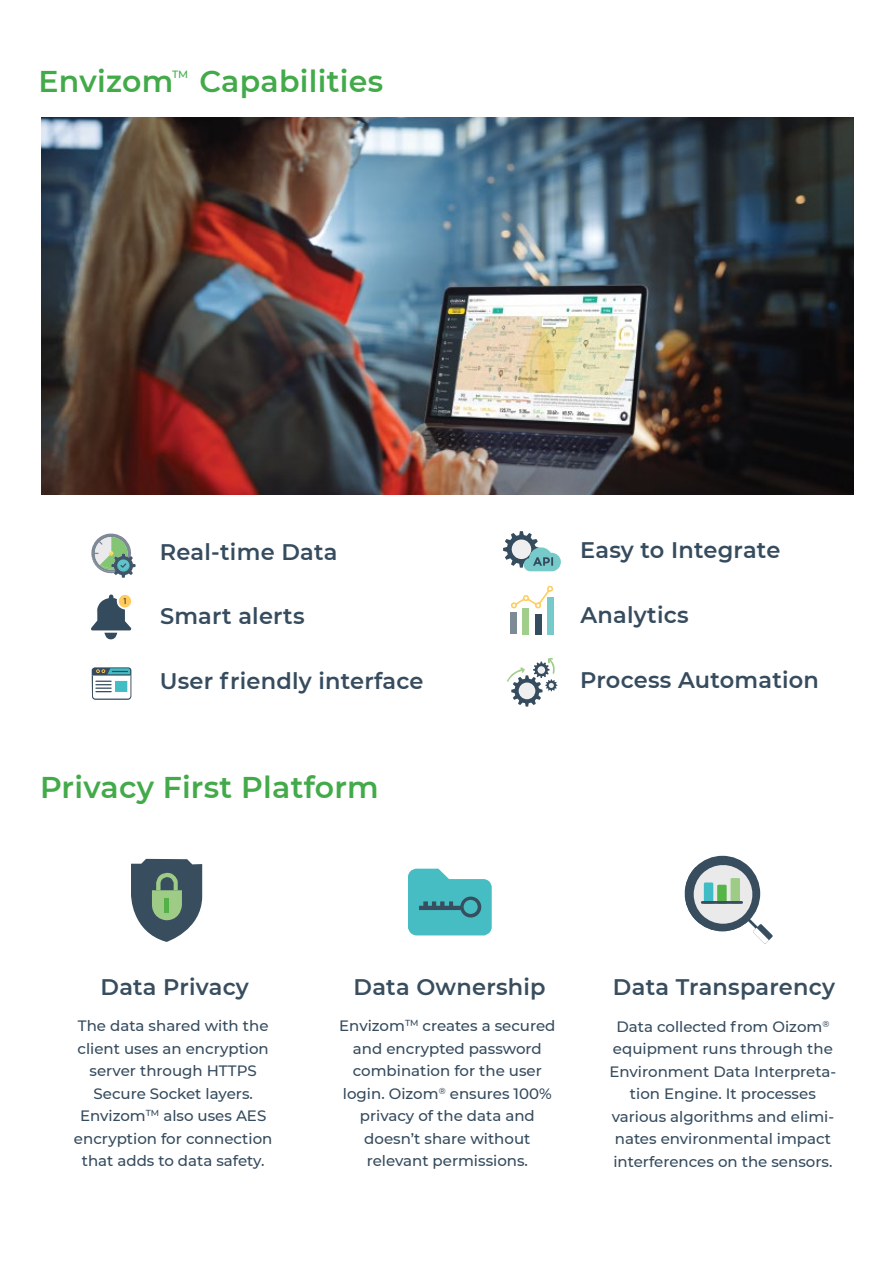
<style>
.page{position:relative;width:893px;height:1263px;background:#fff}
.page>*{position:absolute;margin:0;border:0;box-sizing:border-box;transform-origin:0 0}
.t1{font:600 30px "Montserrat";letter-spacing:.01em;color:#43aa4a}
.t2{font:600 22.5px "Montserrat";letter-spacing:.01em;color:#364c5e}
.t3{font:600 22.5px "Montserrat";letter-spacing:.01em;color:#384d5e}
.t4{font:500 15px/22.5px "Montserrat";color:#354b5e;text-align:center}
.t5{font:500 10.5px "Montserrat";color:#43aa4a}
.t6{font:9px "Myriad Pro";color:#231f20}
</style>
<div class="page">
<svg style="left:408px;top:869px;width:84px;height:66px;background:#58bec4"></svg>
<svg style="left:460px;top:896px;width:21px;height:21px"></svg>
<div style="left:464px;top:900px;width:14px;height:14px;background:#45bdc3;border-radius:50%"></div>
<svg style="left:131px;top:859px;width:71px;height:83px"></svg>
<hr style="left:165px;top:898px;width:4px;height:14px;background:#54b147">
<svg style="left:684px;top:856px;width:89px;height:88px"></svg>
<div style="left:704px;top:882px;width:9px;height:22px;background:#40bcc4"></div>
<div style="left:717px;top:885px;width:10px;height:19px;background:#56b547"></div>
<div style="left:730px;top:878px;width:10px;height:26px;background:#9ecc87"></div>
<hr style="left:701px;top:901px;width:42px;height:3px;background:#384d5e">
<img style="left:41px;top:118px;width:812px;height:376px">
<svg style="left:91px;top:594px;width:41px;height:45px"></svg>
<svg style="left:92px;top:667px;width:40px;height:33px"></svg>
<div style="left:115px;top:681px;width:12px;height:11px;background:#42bdc3"></div>
<svg style="left:91px;top:534px;width:45px;height:44px"></svg>
<svg style="left:511px;top:585px;width:42px;height:24px"></svg>
<div style="left:547px;top:597px;width:6px;height:37px;background:#76cbca"></div>
<div style="left:535px;top:614px;width:6px;height:20px;background:#354b5e"></div>
<div style="left:510px;top:612px;width:7px;height:22px;background:#7d8b97"></div>
<div style="left:523px;top:608px;width:6px;height:26px;background:#a1cf8b"></div>
<svg style="left:503px;top:531px;width:58px;height:40px"></svg>
<svg style="left:507px;top:658px;width:50px;height:48px"></svg>
<h1 class="t1" style="left:38px;top:60px;width:346px">Envizom Capabilities</h1>
<p class="t5" style="left:172px;top:67px;width:18px">TM</p>
<p class="t6" style="left:123px;top:595px;width:6px">1</p>
<h2 class="t2" style="left:160px;top:536px;width:179px">Real-time Data</h2>
<h2 class="t2" style="left:160px;top:600px;width:146px">Smart alerts</h2>
<h2 class="t2" style="left:160px;top:665px;width:265px">User friendly interface</h2>
<h1 class="t1" style="left:40px;top:766px;width:340px">Privacy First Platform</h1>
<h2 class="t2" style="left:580px;top:534px;width:202px">Easy to Integrate</h2>
<h2 class="t2" style="left:580px;top:599px;width:110px">Analytics</h2>
<h2 class="t2" style="left:580px;top:664px;width:240px">Process Automation</h2>
<h2 class="t3" style="left:101px;top:971px;width:150px">Data Privacy</h2>
<h2 class="t3" style="left:354px;top:971px;width:194px">Data Ownership</h2>
<h2 class="t3" style="left:613px;top:971px;width:224px">Data Transparency</h2>
<p class="t4" style="left:74px;top:1014px;width:200px">The data shared with the client uses an encryption server through HTTPS<br>Secure Socket layers.<br>Envizom<sup>TM</sup> also uses AES encryption for connection that adds to data safety.</p>
<p class="t4" style="left:339px;top:1014px;width:218px">Envizom<sup>TM</sup> creates a secured and encrypted password combination for the user login. Oizom<sup>®</sup> ensures 100% privacy of the data and doesn’t share without relevant permissions.</p>
<p class="t4" style="left:609px;top:1014px;width:228px">Data collected from Oizom<sup>® </sup>equipment runs through the<br>Environment Data Interpreta&shy;tion Engine. It processes various algorithms and elimi&shy;nates environmental impact interferences on the sensors.</p>
</div>
